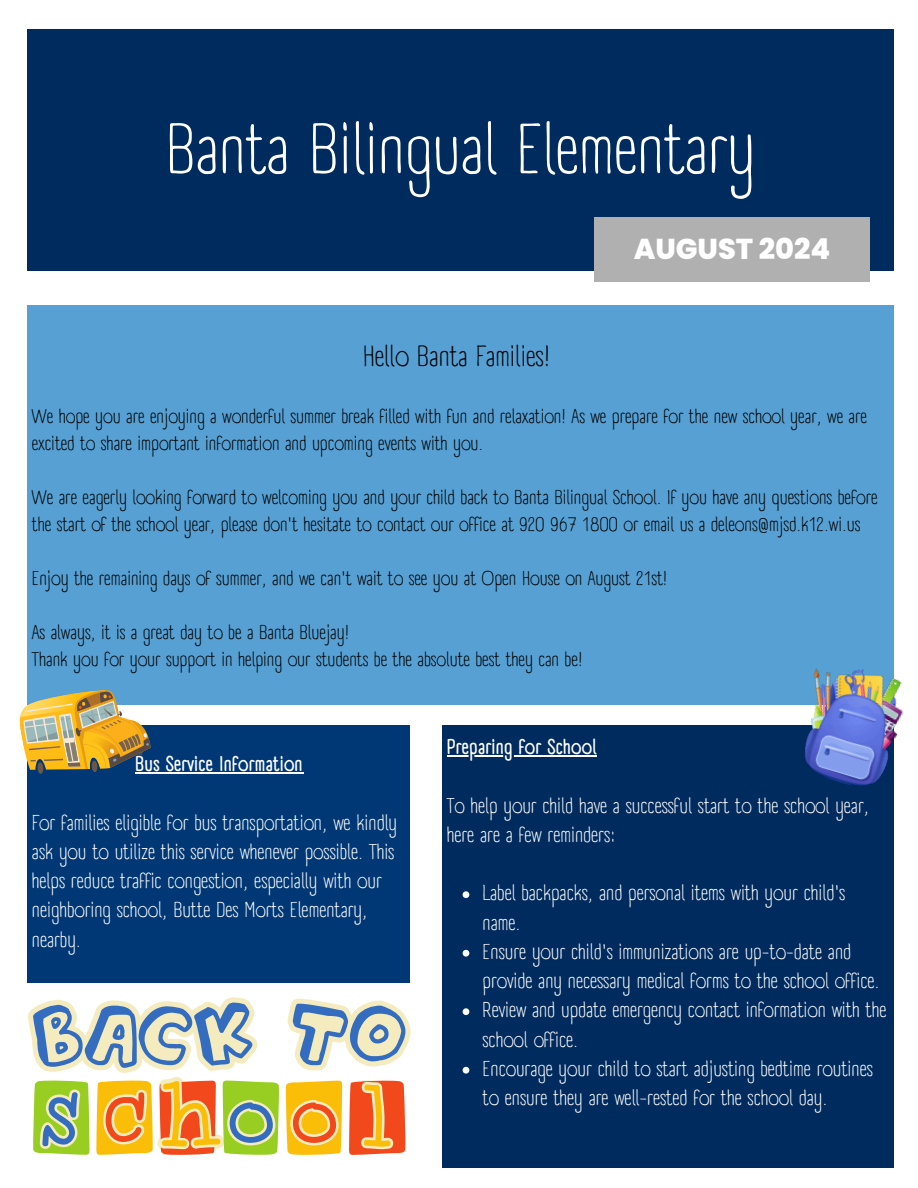
<style>
.page{position:relative;width:918px;height:1188px;background:#fff}
.page>*{position:absolute;margin:0;border:0;box-sizing:border-box;transform-origin:0 0}
.t1{font:69.3px "A Day Without Sun Text";color:#fff}
.t2{font:800 28.8px "Poppins";color:#fff}
.t3{font:28.5px "A Day Without Sun Text";color:#000}
.t4{font:21px/29.2px "A Day Without Sun Text";color:#fff}
.t5{font:700 21px "A Day Without Sun Text";color:#fff}
.t6{font:19.5px/27px "A Day Without Sun Text";color:#000}
</style>
<div class="page">
<div style="left:27px;top:305px;width:867px;height:399px;background:#56a0d3"></div>
<div style="left:27px;top:725px;width:383px;height:257px;background:#003875"></div>
<hr style="left:135px;top:772px;width:168px;height:1px;background:#fff">
<div style="left:442px;top:725px;width:452px;height:443px;background:#002b5e"></div>
<hr style="left:447px;top:755px;width:150px;height:1px;background:#fff">
<svg style="left:463px;top:891px;width:6px;height:7px"></svg>
<svg style="left:463px;top:950px;width:6px;height:7px"></svg>
<svg style="left:463px;top:1008px;width:6px;height:7px"></svg>
<svg style="left:463px;top:1067px;width:6px;height:7px"></svg>
<div style="left:27px;top:29px;width:867px;height:241px;background:#002b5e"></div>
<div style="left:594px;top:217px;width:276px;height:65px;background:#b0b0b0"></div>
<svg style="left:28px;top:997px;width:383px;height:54px"></svg>
<svg style="left:33px;top:1125px;width:373px;height:30px"></svg>
<svg style="left:33px;top:1003px;width:372px;height:143px"></svg>
<svg style="left:19px;top:690px;width:136px;height:84px"></svg>
<img style="left:786px;top:668px;width:118px;height:118px">
<p class="t1" style="left:166px;top:107px;width:591px">Banta Bilingual Elementary</p>
<p class="t2" style="left:634px;top:228px;width:198px">AUGUST 2024</p>
<h3 class="t3" style="left:362px;top:339px;width:190px">Hello Banta Families!</h3>
<p class="t6" style="left:32px;top:403px;width:837px">We hope you are enjoying a wonderful summer break filled with fun and relaxation! As we prepare for the new school year, we are excited to share important information and upcoming events with you.</p>
<p class="t6" style="left:32px;top:484px;width:847px">We are eagerly looking forward to welcoming you and your child back to Banta Bilingual School. If you have any questions before the start of the school year, please don't hesitate to contact our office at 920 967 1800 or email us a deleons@mjsd.k12.wi.us</p>
<p class="t6" style="left:32px;top:565px;width:637px">Enjoy the remaining days of summer, and we can't wait to see you at Open House on August 21st!</p>
<p class="t6" style="left:32px;top:619px;width:552px">As always, it is a great day to be a Banta Bluejay!<br>Thank you for your support in helping our students be the absolute best they can be!</p>
<h1 class="t5" style="left:135px;top:751px;width:170px">Bus Service Information</h1>
<h2 class="t4" style="left:32px;top:808px;width:367px">For families eligible for bus transportation, we kindly ask you to utilize this service whenever possible. This helps reduce traffic congestion, especially with our neighboring school, Butte Des Morts Elementary, nearby.</h2>
<p class="t5" style="left:447px;top:734px;width:151px">Preparing for School</p>
<p class="t4" style="left:447px;top:791px;width:424px">To help your child have a successful start to the school year, here are a few reminders:</p>
<h4 class="t4" style="left:483px;top:879px;width:364px">Label backpacks, and personal items with your child's name.</h4>
<p class="t4" style="left:483px;top:937px;width:399px">Ensure your child's immunizations are up-to-date and provide any necessary medical forms to the school office.</p>
<h4 class="t4" style="left:483px;top:996px;width:405px">Review and update emergency contact information with the school office.</h4>
<p class="t4" style="left:483px;top:1054px;width:392px">Encourage your child to start adjusting bedtime routines to ensure they are well-rested for the school day.</p>
</div>
